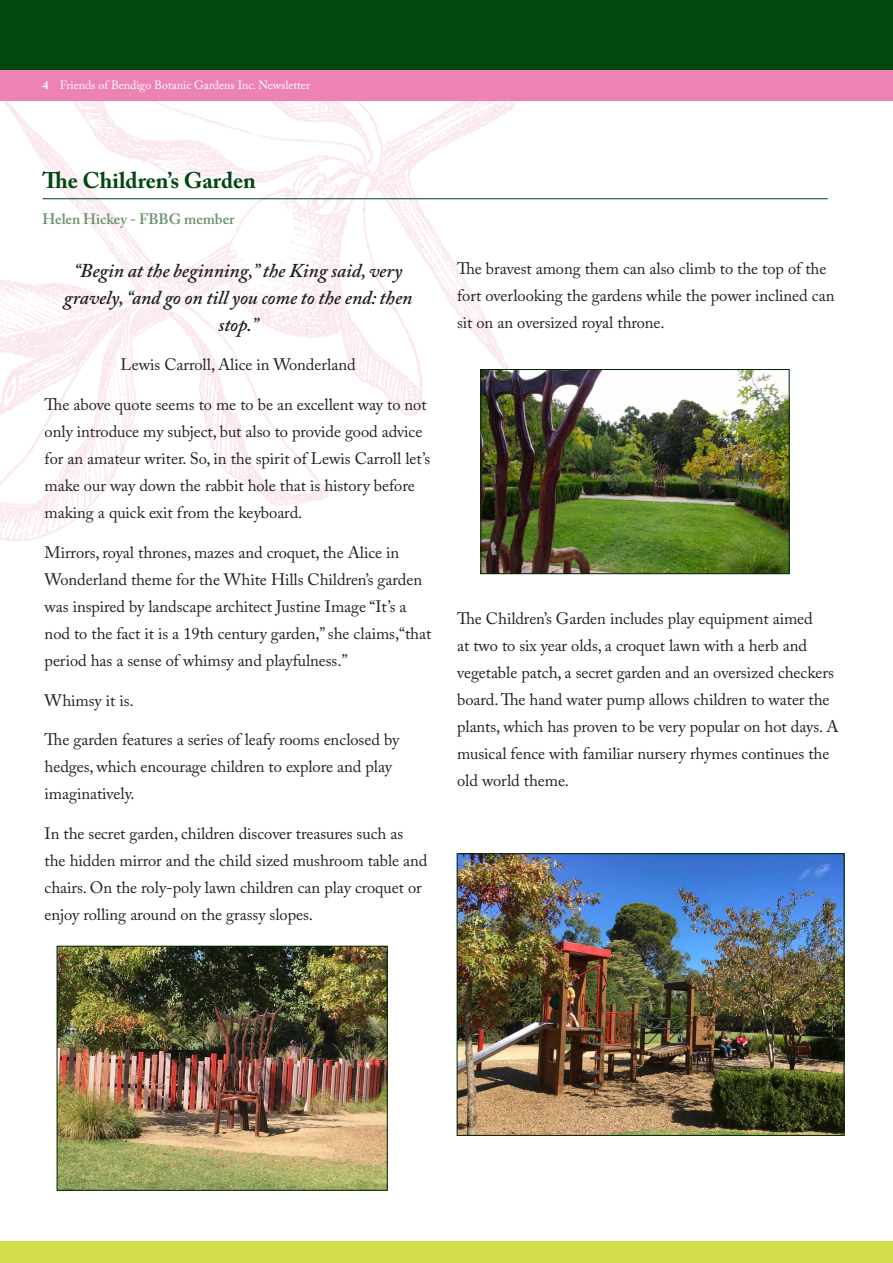
<style>
.page{position:relative;width:893px;height:1263px;background:#fff}
.page>*{position:absolute;margin:0;border:0;box-sizing:border-box;transform-origin:0 0}
.Body_copy_heading{font:700 22.5px "Adobe Caslon Pro";color:#004710}
.Body_copy{font:italic 600 19.5px/27px "Adobe Caslon Pro";letter-spacing:-.005em;color:#231f20;text-align:center}
.Body_copy-2{font:16.5px/27px "Adobe Caslon Pro";letter-spacing:-.005em;color:#231f20}
.Body_copy_sub_headin{font:600 15px "Adobe Caslon Pro";letter-spacing:-.005em;color:#6a916c}
.t1{font:12px "Adobe Caslon Pro";letter-spacing:-.005em;color:#fff}
.s1{font-weight:700}
</style>
<div class="page">
<img style="left:0;top:101px;width:533px;height:440px">
<div style="left:0;top:0;width:893px;height:72px;background:#004710"></div>
<div style="left:0;top:70px;width:893px;height:31px;background:#ed83b4"></div>
<div style="left:0;top:1241px;width:893px;height:22px;background:#d4df4c"></div>
<hr style="left:43px;top:198px;width:785px;height:1px;background:#004710">
<img style="left:59px;top:948px;width:327px;height:241px">
<div style="left:57px;top:946px;width:331px;height:245px;border:1px solid #002501"></div>
<img style="left:482px;top:371px;width:305px;height:201px">
<div style="left:480px;top:369px;width:309px;height:205px;border:1px solid #002501"></div>
<img style="left:459px;top:855px;width:383px;height:279px">
<div style="left:457px;top:853px;width:387px;height:283px;border:1px solid #002501"></div>
<p class="t1" style="left:43px;top:78px;width:269px"><span class="s1">4</span> Friends of Bendigo Botanic Gardens Inc. Newsletter</p>
<p class="Body_copy_heading" style="left:43px;top:167px;width:215px">The Children’s Garden</p>
<p class="Body_copy_sub_headin" style="left:43px;top:210px;width:194px">Helen Hickey - FBBG member</p>
<p class="Body_copy" style="left:64px;top:256px;width:350px">“Begin at the beginning,” the King said, very gravely, “and go on till you come to the end: then stop.”</p>
<p class="Body_copy-2" style="left:121px;top:351px;width:237px">Lewis Carroll, Alice in Wonderland</p>
<p class="Body_copy-2" style="left:45px;top:391px;width:387px">The above quote seems to me to be an excellent way to not only introduce my subject, but also to provide good advice for an amateur writer. So, in the spirit of Lewis Carroll let’s make our way down the rabbit hole that is history before making a quick exit from the keyboard.</p>
<p class="Body_copy-2" style="left:45px;top:539px;width:388px">Mirrors, royal thrones, mazes and croquet, the Alice in Wonderland theme for the White Hills Children’s garden was inspired by landscape architect Justine Image “It’s a nod to the fact it is a 19th century garden,” she claims,“that period has a sense of whimsy and playfulness.”</p>
<p class="Body_copy-2" style="left:45px;top:686px;width:91px">Whimsy it is.</p>
<p class="Body_copy-2" style="left:45px;top:726px;width:356px">The garden features a series of leafy rooms enclosed by hedges, which encourage children to explore and play imaginatively.</p>
<p class="Body_copy-2" style="left:45px;top:820px;width:384px">In the secret garden, children discover treasures such as the hidden mirror and the child sized mushroom table and chairs. On the roly-poly lawn children can play croquet or enjoy rolling around on the grassy slopes.</p>
<p class="Body_copy-2" style="left:457px;top:255px;width:379px">The bravest among them can also climb to the top of the fort overlooking the gardens while the power inclined can sit on an oversized royal throne.</p>
<p class="Body_copy-2" style="left:457px;top:605px;width:383px">The Children’s Garden includes play equipment aimed<br>at two to six year olds, a croquet lawn with a herb and vegetable patch, a secret garden and an oversized checkers board. The hand water pump allows children to water the plants, which has proven to be very popular on hot days. A musical fence with familiar nursery rhymes continues the old world theme.</p>
</div>
